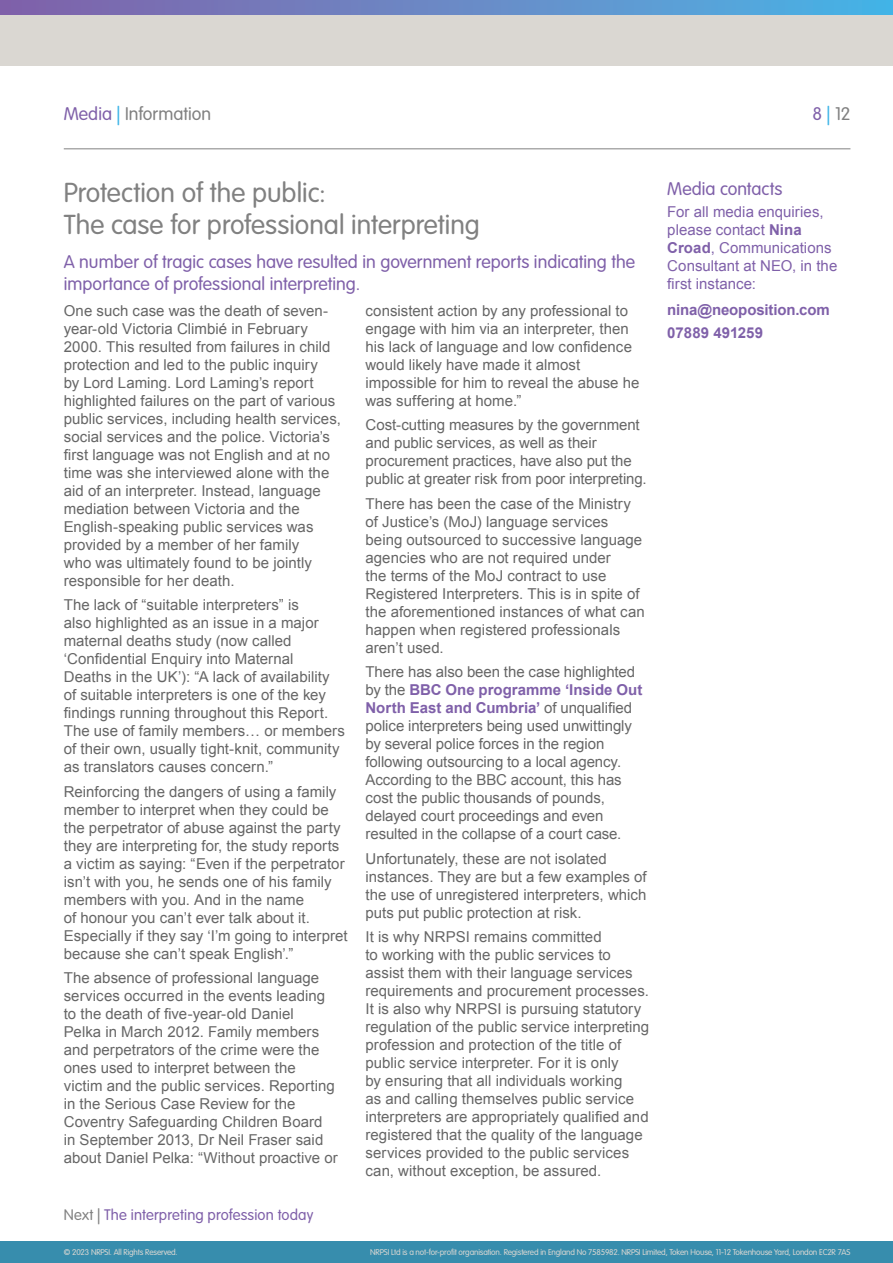
<style>
.page{position:relative;width:893px;height:1263px;background:#fff}
.page>*{position:absolute;margin:0;border:0;box-sizing:border-box;transform-origin:0 0}
.t1{font:300 27px/32.4px "VAG Rounded Std";color:#818181}
.t2{font:300 18px/21.6px "VAG Rounded Std";letter-spacing:.005em;color:#7f60a9}
.t3{font:300 18px "VAG Rounded Std";letter-spacing:.005em;color:#818181}
.t4{font:15px/18px "Arial";color:#666}
.t5{font:15px/18px "Arial";letter-spacing:.005em;color:#7f60a9}
.t6{font:300 15px "VAG Rounded Std";letter-spacing:.01em;color:#7f60a9}
.t7{font:700 15px/22.2px "Arial";letter-spacing:-.01em;color:#7f60a9}
.t8{font:300 8.25px "VAG Rounded Std";letter-spacing:-.02em;color:#dad7d2}
.s1{color:#7f60a9}
.s2{color:#40b5e7}
.s3{color:#818181}
.s4{font-weight:700;color:#7f60a9}
.s5{font-weight:700}
</style>
<div class="page">
<div style="left:0;top:15px;width:893px;height:51px;background:#dad7d2"></div>
<svg style="left:0;top:0;width:893px;height:15px"></svg>
<div style="left:0;top:1242px;width:893px;height:21px;background:#378dad"></div>
<hr style="left:64px;top:149px;width:786px;height:1px;background:#818181">
<p class="t3" style="left:64px;top:104px;width:149px"><span class="s1">Media</span> <span class="s2">|</span> Information</p>
<p class="t3" style="left:812px;top:104px;width:40px"><span class="s1">8</span> <span class="s2">|</span> 12</p>
<h1 class="t1" style="left:64px;top:177px;width:418px">Protection of the public:<br>The case for professional interpreting</h1>
<p class="t2" style="left:64px;top:252px;width:573px">A number of tragic cases have resulted in government reports indicating the importance of professional interpreting.</p>
<p class="t4" style="left:64px;top:302px;width:279px">One such case was the death of seven&shy;year-old Victoria Climbié in February 2000. This resulted from failures in child protection and led to the public inquiry<br>by Lord Laming. Lord Laming’s report highlighted failures on the part of various public services, including health services, social services and the police. Victoria’s first language was not English and at no time was she interviewed alone with the aid of an interpreter. Instead, language mediation between Victoria and the English-speaking public services was provided by a member of her family<br>who was ultimately found to be jointly responsible for her death.</p>
<p class="t4" style="left:64px;top:596px;width:283px">The lack of “suitable interpreters” is<br>also highlighted as an issue in a major maternal deaths study (now called ‘Confidential Enquiry into Maternal Deaths in the UK’): “A lack of availability of suitable interpreters is one of the key findings running throughout this Report.<br>The use of family members… or members of their own, usually tight-knit, community as translators causes concern.”</p>
<p class="t4" style="left:64px;top:783px;width:285px">Reinforcing the dangers of using a family member to interpret when they could be the perpetrator of abuse against the party they are interpreting for, the study reports a victim as saying: “Even if the perpetrator isn’t with you, he sends one of his family members with you. And in the name<br>of honour you can’t ever talk about it.<br>Especially if they say ‘I’m going to interpret because she can’t speak English’.”</p>
<p class="t4" style="left:64px;top:969px;width:275px">The absence of professional language services occurred in the events leading to the death of five-year-old Daniel<br>Pelka in March 2012. Family members and perpetrators of the crime were the ones used to interpret between the victim and the public services. Reporting in the Serious Case Review for the Coventry Safeguarding Children Board in September 2013, Dr Neil Fraser said about Daniel Pelka: “Without proactive or</p>
<p class="t6" style="left:64px;top:1206px;width:251px"><span class="s3">Next |</span> The interpreting profession today</p>
<p class="t4" style="left:366px;top:302px;width:275px">consistent action by any professional to engage with him via an interpreter, then his lack of language and low confidence would likely have made it almost impossible for him to reveal the abuse he was suffering at home.”</p>
<p class="t4" style="left:366px;top:416px;width:283px">Cost-cutting measures by the government and public services, as well as their procurement practices, have also put the public at greater risk from poor interpreting.</p>
<p class="t4" style="left:366px;top:495px;width:281px">There has been the case of the Ministry of Justice’s (MoJ) language services being outsourced to successive language agencies who are not required under<br>the terms of the MoJ contract to use Registered Interpreters. This is in spite of the aforementioned instances of what can happen when registered professionals aren’t used.</p>
<p class="t4" style="left:366px;top:663px;width:278px">There has also been the case highlighted by the <span class="s4">BBC One programme ‘Inside Out North East and Cumbria’</span> of unqualified police interpreters being used unwittingly by several police forces in the region following outsourcing to a local agency.<br>According to the BBC account, this has cost the public thousands of pounds, delayed court proceedings and even resulted in the collapse of a court case.</p>
<p class="t4" style="left:366px;top:849px;width:283px">Unfortunately, these are not isolated instances. They are but a few examples of the use of unregistered interpreters, which puts put public protection at risk.</p>
<p class="t4" style="left:366px;top:928px;width:285px">It is why NRPSI remains committed<br>to working with the public services to assist them with their language services requirements and procurement processes.<br>It is also why NRPSI is pursuing statutory regulation of the public service interpreting profession and protection of the title of public service interpreter. For it is only<br>by ensuring that all individuals working<br>as and calling themselves public service interpreters are appropriately qualified and registered that the quality of the language services provided to the public services can, without exception, be assured.</p>
<p class="t2" style="left:667px;top:178px;width:117px">Media contacts</p>
<p class="t5" style="left:667px;top:203px;width:172px">For all media enquiries, please contact <span class="s5">Nina<br>Croad</span>, Communications<br>Consultant at NEO, in the first instance:</p>
<p class="t7" style="left:667px;top:299px;width:164px">nina@neoposition.com<br>07889 491259</p>
<p class="t8" style="left:64px;top:1247px;width:115px">© 2023 NRPSI. All Rights Reserved.</p>
<p class="t8" style="left:370px;top:1247px;width:482px">NRPSI Ltd is a not-for-profit organisation. Registered in England No 7585982. NRPSI Limited, Token House, 11-12 Tokenhouse Yard, London EC2R 7AS</p>
</div>
